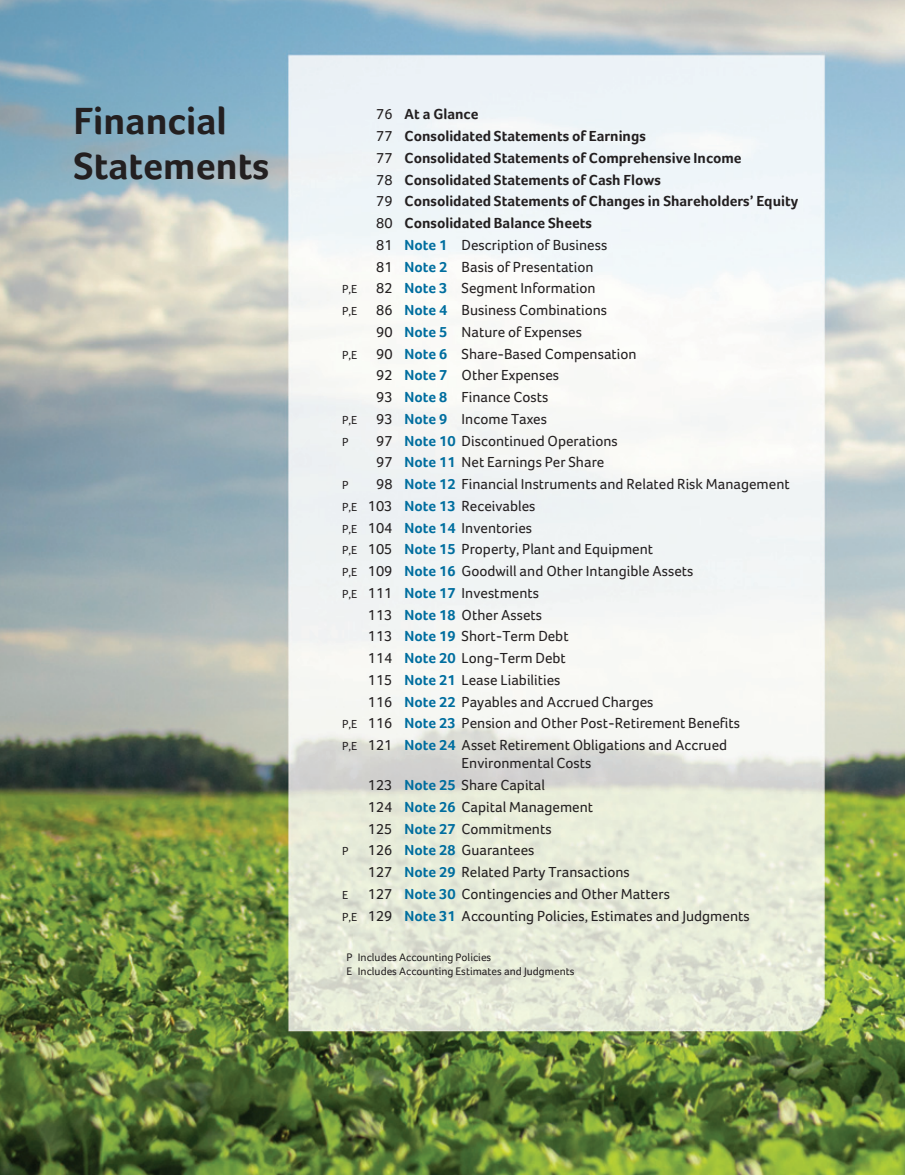
<style>
.page{position:relative;width:905px;height:1175px;background:#fff}
.page>*{position:absolute;margin:0;border:0;box-sizing:border-box;transform-origin:0 0}
.t1{font:700 39px/45px "Foco";color:#231f20}
.t2{font:15px/21.8px "Foco";color:#231f20}
.t3{font:700 15px "Foco";color:#231f20}
.t4{font:12px "Foco";color:#231f20}
.t5{font:11.25px/14.2px "Foco";color:#231f20}
.s1{font-weight:400}
.s2{font-weight:700;color:#006e9f}
.s3{font-size:12px}
</style>
<div class="page">
<img style="left:0;top:0;width:904px;height:1174px">
<h1 class="t1" style="left:73px;top:101px;width:197px">Financial<br>Statements</h1>
<p class="t3" style="left:376px;top:108px;width:104px"><span class="s1">76</span> At a Glance</p>
<p class="t3" style="left:376px;top:130px;width:271px"><span class="s1">77</span> Consolidated Statements of Earnings</p>
<p class="t3" style="left:376px;top:152px;width:367px"><span class="s1">77</span> Consolidated Statements of Comprehensive Income</p>
<p class="t3" style="left:376px;top:173px;width:286px"><span class="s1">78</span> Consolidated Statements of Cash Flows</p>
<p class="t3" style="left:376px;top:195px;width:423px"><span class="s1">79</span> Consolidated Statements of Changes in Shareholders’ Equity</p>
<p class="t3" style="left:376px;top:217px;width:217px"><span class="s1">80</span> Consolidated Balance Sheets</p>
<p class="t2" style="left:376px;top:235px;width:233px">81 <span class="s2">Note 1</span> Description of Business</p>
<p class="t2" style="left:376px;top:257px;width:219px">81 <span class="s2">Note 2</span> Basis of Presentation</p>
<p class="t2" style="left:342px;top:278px;width:255px"><span class="s3">P,E</span> 82 <span class="s2">Note 3</span> Segment Information</p>
<p class="t2" style="left:342px;top:300px;width:267px"><span class="s3">P,E</span> 86 <span class="s2">Note 4</span> Business Combinations</p>
<p class="t2" style="left:376px;top:322px;width:207px">90 <span class="s2">Note 5</span> Nature of Expenses</p>
<p class="t2" style="left:342px;top:344px;width:296px"><span class="s3">P,E</span> 90 <span class="s2">Note 6</span> Share-Based Compensation</p>
<p class="t2" style="left:376px;top:365px;width:184px">92 <span class="s2">Note 7</span> Other Expenses</p>
<p class="t2" style="left:376px;top:387px;width:174px">93 <span class="s2">Note 8</span> Finance Costs</p>
<p class="t2" style="left:342px;top:409px;width:206px"><span class="s3">P,E</span> 93 <span class="s2">Note 9</span> Income Taxes</p>
<p class="t4" style="left:342px;top:437px;width:8px">P</p>
<p class="t2" style="left:376px;top:431px;width:243px">97 <span class="s2">Note 10</span> Discontinued Operations<br>97 <span class="s2">Note 11</span> Net Earnings Per Share</p>
<p class="t4" style="left:342px;top:480px;width:8px">P</p>
<p class="t2" style="left:376px;top:474px;width:415px">98 <span class="s2">Note 12</span> Financial Instruments and Related Risk Management</p>
<p class="t2" style="left:342px;top:496px;width:195px"><span class="s3">P,E</span> 103 <span class="s2">Note 13</span> Receivables</p>
<p class="t2" style="left:342px;top:518px;width:191px"><span class="s3">P,E</span> 104 <span class="s2">Note 14</span> Inventories</p>
<p class="t2" style="left:342px;top:539px;width:312px"><span class="s3">P,E</span> 105 <span class="s2">Note 15</span> Property, Plant and Equipment</p>
<p class="t2" style="left:342px;top:561px;width:353px"><span class="s3">P,E</span> 109 <span class="s2">Note 16</span> Goodwill and Other Intangible Assets</p>
<p class="t2" style="left:342px;top:583px;width:198px"><span class="s3">P,E</span> 111 <span class="s2">Note 17</span> Investments</p>
<p class="t2" style="left:368px;top:605px;width:176px">113 <span class="s2">Note 18</span> Other Assets</p>
<p class="t2" style="left:368px;top:626px;width:202px">113 <span class="s2">Note 19</span> Short-Term Debt</p>
<p class="t2" style="left:368px;top:648px;width:199px">114 <span class="s2">Note 20</span> Long-Term Debt</p>
<p class="t2" style="left:368px;top:670px;width:194px">115 <span class="s2">Note 21</span> Lease Liabilities</p>
<p class="t2" style="left:368px;top:692px;width:287px">116 <span class="s2">Note 22</span> Payables and Accrued Charges</p>
<p class="t2" style="left:342px;top:713px;width:399px"><span class="s3">P,E</span> 116 <span class="s2">Note 23</span> Pension and Other Post-Retirement Benefits</p>
<p class="t2" style="left:342px;top:735px;width:386px"><span class="s3">P,E</span> 121 <span class="s2">Note 24</span> Asset Retirement Obligations and Accrued</p>
<p class="t2" style="left:368px;top:753px;width:227px;text-indent:94px">Environmental Costs<br>123 <span class="s2">Note 25</span> Share Capital<br>124 <span class="s2">Note 26</span> Capital Management<br>125 <span class="s2">Note 27</span> Commitments</p>
<p class="t4" style="left:342px;top:846px;width:8px">P</p>
<p class="t2" style="left:368px;top:840px;width:263px">126 <span class="s2">Note 28</span> Guarantees<br>127 <span class="s2">Note 29</span> Related Party Transactions</p>
<p class="t4" style="left:342px;top:890px;width:8px">E</p>
<p class="t2" style="left:342px;top:884px;width:409px;text-indent:26px">127 <span class="s2">Note 30</span> Contingencies and Other Matters<br><span class="s3">P,E</span> 129 <span class="s2">Note 31</span> Accounting Policies, Estimates and Judgments</p>
<p class="t5" style="left:346px;top:951px;width:229px">P Includes Accounting Policies<br>E Includes Accounting Estimates and Judgments</p>
</div>
